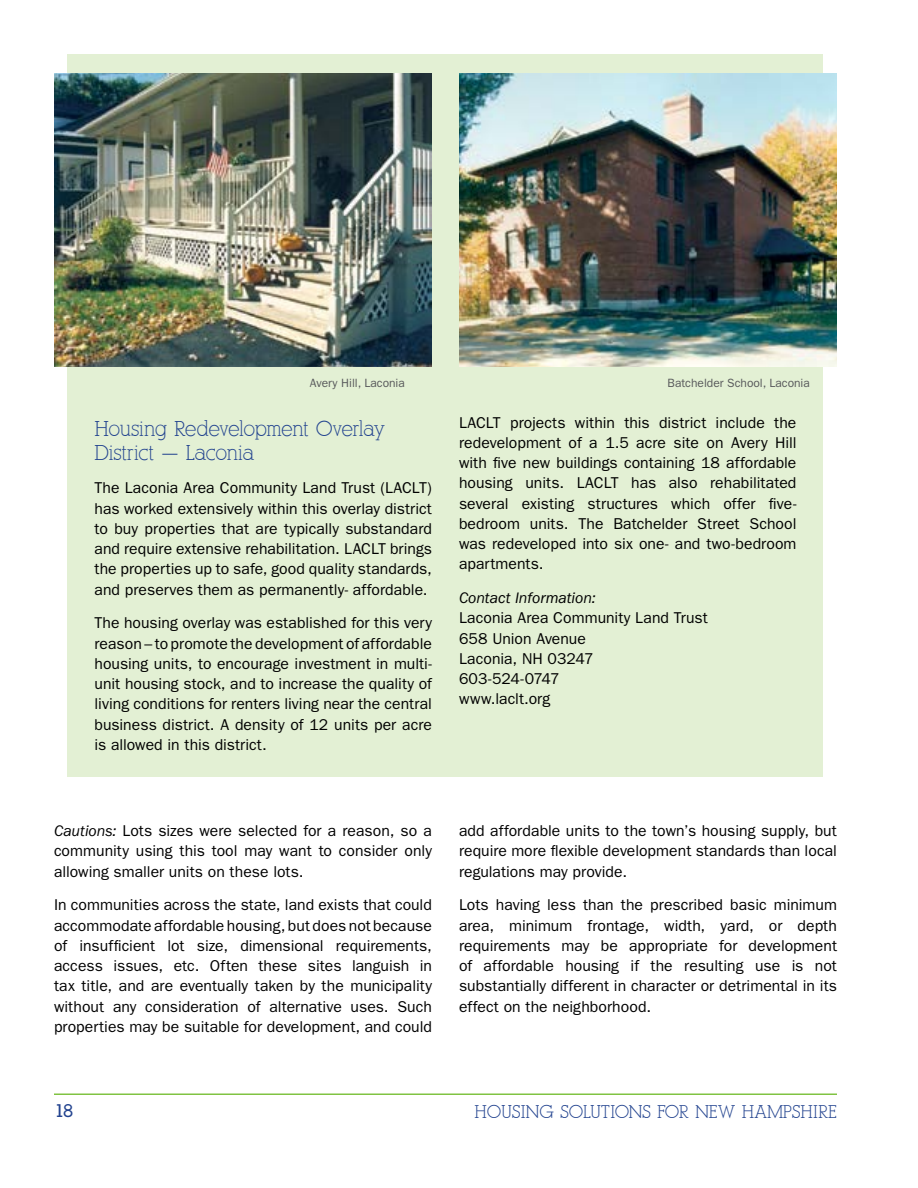
<style>
.page{position:relative;width:918px;height:1188px;background:#fff}
.page>*{position:absolute;margin:0;border:0;box-sizing:border-box;transform-origin:0 0}
.t1{font:21px/24px "Alexandria FLF";letter-spacing:-.03em;color:#22438f}
.t2{font:18px "Alexandria FLF";color:#22438f}
.t3{font:700 18px "Alexandria FLF";color:#22438f}
.t4{font:15.75px/20.2px "ITC Franklin Gothic Std";letter-spacing:.005em;color:#000;text-align:justify}
.t5{font:italic 15.75px "ITC Franklin Gothic Std";letter-spacing:-.005em;color:#000}
.t6{font:12px "ITC Franklin Gothic Std";color:#58595b}
.s1{font-style:italic}
</style>
<div class="page">
<hr style="left:54px;top:1094px;width:783px;height:1px;background:#80c342">
<div style="left:68px;top:54px;width:756px;height:723px;background:#e3f0d4"></div>
<img style="left:54px;top:74px;width:378px;height:293px">
<img style="left:459px;top:74px;width:378px;height:293px">
<p class="t6" style="left:310px;top:376px;width:97px">Avery Hill, Laconia</p>
<p class="t6" style="left:668px;top:376px;width:144px">Batchelder School, Laconia</p>
<p class="t4" style="left:459px;top:412px;width:339px">LACLT projects within this district include the redevelopment of a 1.5 acre site on Avery Hill with five new buildings containing 18 affordable housing units. LACLT has also rehabilitated several existing structures which offer five&shy;bedroom units. The Batchelder Street School was redeveloped into six one- and two-bedroom apartments.</p>
<p class="t5" style="left:459px;top:589px;width:138px">Contact Information:</p>
<p class="t4" style="left:459px;top:608px;width:250px;text-align:left">Laconia Area Community Land Trust<br>658 Union Avenue<br>Laconia, NH 03247<br>603-524-0747<br>www.laclt.org</p>
<h1 class="t1" style="left:94px;top:416px;width:293px">Housing Redevelopment Overlay<br>District — Laconia</h1>
<p class="t4" style="left:94px;top:478px;width:339px">The Laconia Area Community Land Trust (LACLT) has worked extensively within this overlay district to buy properties that are typically substandard and require extensive rehabilitation. LACLT brings the properties up to safe, good quality standards, and preserves them as permanently- affordable.</p>
<p class="t4" style="left:94px;top:613px;width:339px">The housing overlay was established for this very reason – to promote the development of affordable housing units, to encourage investment in multi&shy;unit housing stock, and to increase the quality of living conditions for renters living near the central business district. A density of 12 units per acre is allowed in this district.</p>
<p class="t4" style="left:54px;top:821px;width:380px"><span class="s1">Cautions:</span> Lots sizes were selected for a reason, so a community using this tool may want to consider only allowing smaller units on these lots.</p>
<p class="t4" style="left:54px;top:895px;width:380px">In communities across the state, land exists that could accommodate affordable housing, but does not because of insufficient lot size, dimensional requirements, access issues, etc. Often these sites languish in tax title, and are eventually taken by the municipality without any consideration of alternative uses. Such properties may be suitable for development, and could</p>
<p class="t4" style="left:459px;top:821px;width:380px">add affordable units to the town’s housing supply, but require more flexible development standards than local regulations may provide.</p>
<p class="t4" style="left:459px;top:895px;width:380px">Lots having less than the prescribed basic minimum area, minimum frontage, width, yard, or depth requirements may be appropriate for development of affordable housing if the resulting use is not substantially different in character or detrimental in its effect on the neighborhood.</p>
<p class="t3" style="left:54px;top:1102px;width:21px">18</p>
<p class="t2" style="left:475px;top:1102px;width:364px">HOUSING SOLUTIONS FOR NEW HAMPSHIRE</p>
</div>
